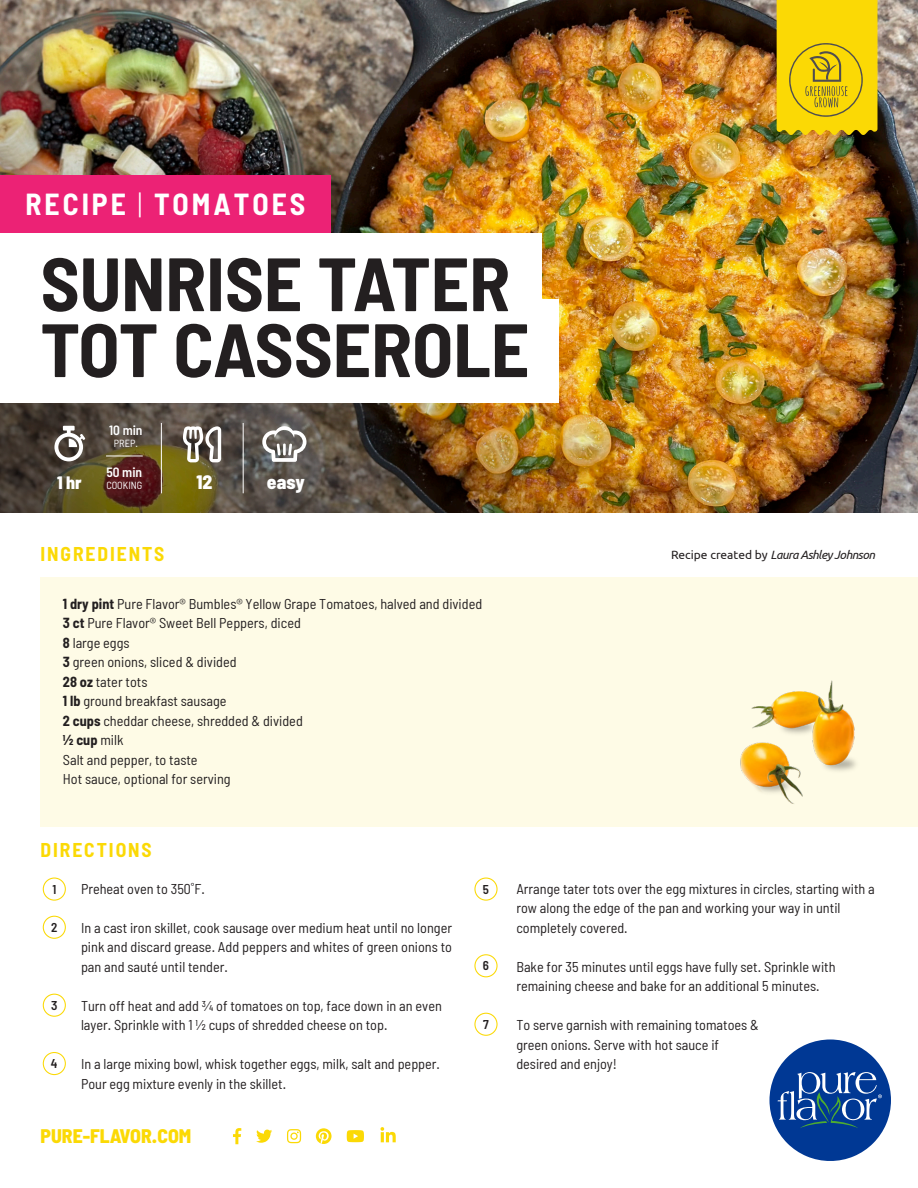
<style>
.page{position:relative;width:918px;height:1188px;background:#fff}
.page>*{position:absolute;margin:0;border:0;box-sizing:border-box;transform-origin:0 0}
.t1{font:700 semi-condensed 75.3px/65.8px "Barlow";color:#231f20}
.t2{font:700 semi-condensed 29.7px "Barlow";letter-spacing:.1em;color:#fff}
.t3{font:800 semi-condensed 19.65px "Barlow";color:#fbd905}
.t4{font:700 semi-condensed 19.5px "Barlow";letter-spacing:.1em;color:#fbd905}
.t5{font:800 semi-condensed 19.5px "Barlow";color:#fff}
.t6{font:800 semi-condensed 18px "Barlow";color:#fff}
.t7{font:semi-condensed 14.25px/19.5px "Barlow";color:#231f20}
.t8{font:600 semi-condensed 13.5px "Barlow";color:#fff}
.t9{font:600 semi-condensed 12.9px "Barlow";color:#231f20}
.t10{font:italic 12px "Ubuntu";letter-spacing:-.04em;color:#231f20}
.t11{font:semi-condensed 10.35px "Barlow";color:#fff}
.s1{font-weight:300}
.s2{font-weight:700}
.s3{font-style:normal}
</style>
<div class="page">
<img style="left:0;top:0;width:918px;height:513px">
<div style="left:40px;top:578px;width:878px;height:249px;background:#fefbe6"></div>
<svg style="left:183px;top:426px;width:38px;height:36px"></svg>
<svg style="left:262px;top:426px;width:45px;height:36px"></svg>
<svg style="left:54px;top:426px;width:31px;height:35px"></svg>
<hr style="left:161px;top:423px;width:1px;height:70px;background:#fff">
<hr style="left:243px;top:423px;width:1px;height:70px;background:#fff">
<hr style="left:106px;top:456px;width:37px;height:1px;background:#fff">
<div style="left:0;top:233px;width:542px;height:103px;background:#fff"></div>
<div style="left:0;top:299px;width:559px;height:103px;background:#fff"></div>
<div style="left:0;top:176px;width:331px;height:57px;background:#ec2275"></div>
<svg style="left:769px;top:1040px;width:122px;height:121px"></svg>
<svg style="left:777px;top:0;width:101px;height:135px;background:#eccc0a"></svg>
<svg style="left:233px;top:1128px;width:131px;height:16px"></svg>
<svg style="left:381px;top:1127px;width:15px;height:15px"></svg>
<div style="left:43px;top:878px;width:23px;height:23px;border:1px solid #fbd905;border-radius:50%"></div>
<div style="left:43px;top:916px;width:23px;height:23px;border:1px solid #fbd905;border-radius:50%"></div>
<div style="left:43px;top:994px;width:23px;height:23px;border:1px solid #fbd905;border-radius:50%"></div>
<div style="left:43px;top:1052px;width:23px;height:23px;border:1px solid #fbd905;border-radius:50%"></div>
<div style="left:474px;top:878px;width:24px;height:23px;border:1px solid #fbd905;border-radius:50%"></div>
<div style="left:474px;top:954px;width:24px;height:23px;border:1px solid #fbd905;border-radius:50%"></div>
<div style="left:474px;top:1013px;width:24px;height:23px;border:1px solid #fbd905;border-radius:50%"></div>
<img style="left:740px;top:680px;width:116px;height:124px">
<h2 class="t2" style="left:26px;top:186px;width:281px">RECIPE <span class="s1">|</span> TOMATOES</h2>
<h1 class="t1" style="left:40px;top:249px;width:490px">SUNRISE TATER<br>TOT CASSEROLE</h1>
<p class="t8" style="left:109px;top:422px;width:35px">10 min</p>
<p class="t11" style="left:114px;top:437px;width:25px">PREP.</p>
<p class="t8" style="left:106px;top:463px;width:37px">50 min</p>
<p class="t11" style="left:106px;top:479px;width:37px">COOKING</p>
<p class="t6" style="left:57px;top:471px;width:26px">1 hr</p>
<h3 class="t5" style="left:197px;top:470px;width:18px">12</h3>
<h3 class="t5" style="left:267px;top:470px;width:39px">easy</h3>
<h3 class="t4" style="left:40px;top:542px;width:125px">INGREDIENTS</h3>
<p class="t7" style="left:63px;top:594px;width:421px"><span class="s2">1 dry pint</span> Pure Flavor® Bumbles® Yellow Grape Tomatoes, halved and divided<br><span class="s2">3 ct</span> Pure Flavor® Sweet Bell Peppers, diced<br><span class="s2">8</span> large eggs<br><span class="s2">3</span> green onions, sliced &amp; divided<br><span class="s2">28 oz</span> tater tots<br><span class="s2">1 lb</span> ground breakfast sausage<br><span class="s2">2 cups</span> cheddar cheese, shredded &amp; divided<br><span class="s2">½ cup</span> milk<br>Salt and pepper, to taste<br>Hot sauce, optional for serving</p>
<h3 class="t4" style="left:40px;top:838px;width:113px">DIRECTIONS</h3>
<p class="t9" style="left:52px;top:881px;width:5px">1</p>
<p class="t9" style="left:51px;top:919px;width:8px">2</p>
<p class="t9" style="left:51px;top:997px;width:8px">3</p>
<p class="t9" style="left:51px;top:1055px;width:8px">4</p>
<p class="t7" style="left:81px;top:878px;width:125px">Preheat oven to 350˚F.</p>
<p class="t7" style="left:81px;top:917px;width:373px;text-align:justify">In a cast iron skillet, cook sausage over medium heat until no longer pink and discard grease. Add peppers and whites of green onions to pan and sauté until tender.</p>
<p class="t7" style="left:81px;top:995px;width:362px">Turn off heat and add ¾ of tomatoes on top, face down in an even layer. Sprinkle with 1 ½ cups of shredded cheese on top.</p>
<p class="t7" style="left:81px;top:1054px;width:361px">In a large mixing bowl, whisk together eggs, milk, salt and pepper.<br>Pour egg mixture evenly in the skillet.</p>
<h3 class="t3" style="left:40px;top:1124px;width:152px">PURE-FLAVOR.COM</h3>
<p class="t9" style="left:483px;top:881px;width:8px">5</p>
<p class="t9" style="left:483px;top:958px;width:8px">6</p>
<p class="t9" style="left:483px;top:1016px;width:7px">7</p>
<p class="t10" style="left:671px;top:547px;width:206px"><span class="s3">Recipe created by</span> Laura Ashley Johnson</p>
<p class="t7" style="left:516px;top:878px;width:360px">Arrange tater tots over the egg mixtures in circles, starting with a row along the edge of the pan and working your way in until completely covered.</p>
<p class="t7" style="left:516px;top:956px;width:321px">Bake for 35 minutes until eggs have fully set. Sprinkle with remaining cheese and bake for an additional 5 minutes.</p>
<p class="t7" style="left:516px;top:1015px;width:244px">To serve garnish with remaining tomatoes &amp; green onions. Serve with hot sauce if desired and enjoy!</p>
</div>
